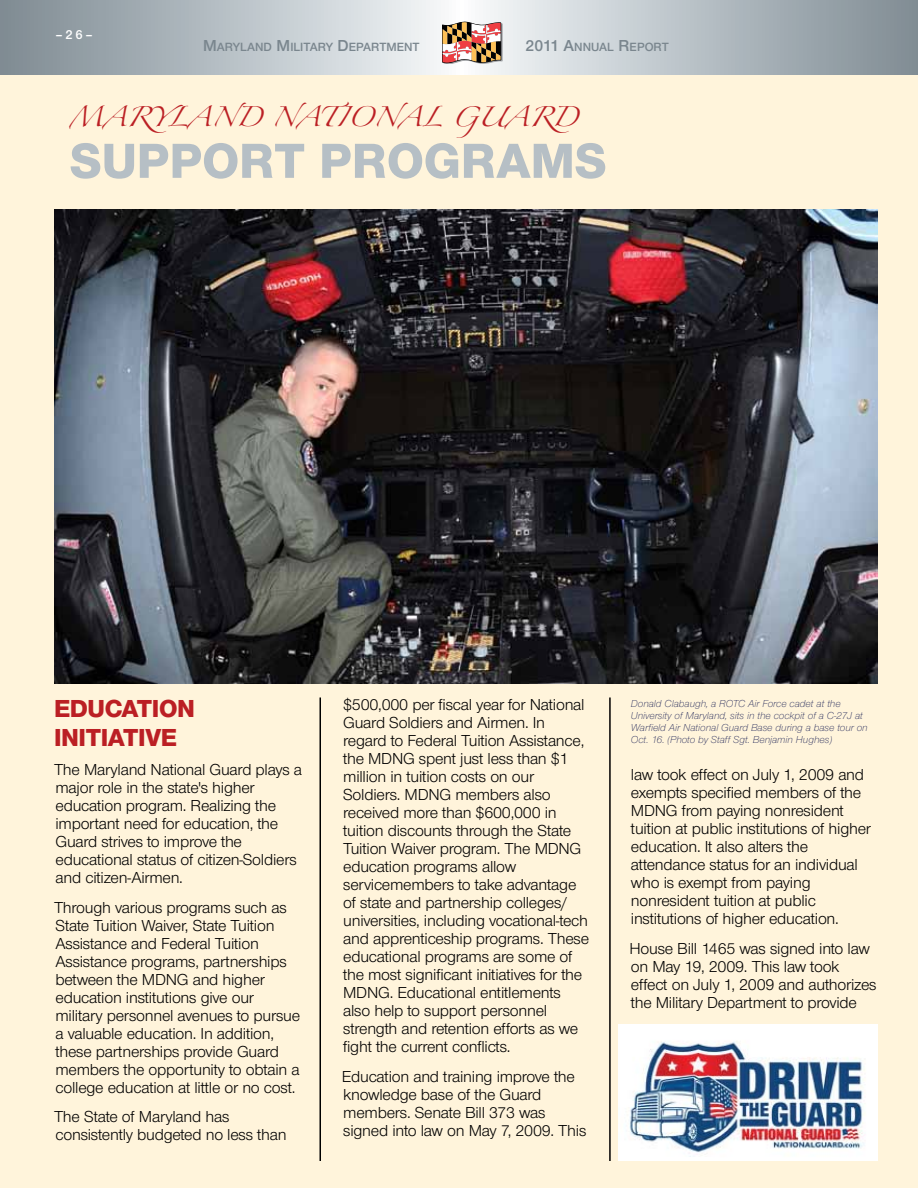
<style>
.page{position:relative;width:918px;height:1188px;background:#fff}
.page>*{position:absolute;margin:0;border:0;box-sizing:border-box;transform-origin:0 0}
.t1{font:800 51px "Nimbus Sans Novus T";color:#b6bfc5}
.t2{font:800 25.5px "Nimbus Sans Novus T";color:#bb1f24}
.t3{font:18px "Zapfino";color:#bb1f24}
.t4{font:16.5px/18px "Nimbus Sans Novus T";letter-spacing:-.015em;color:#000}
.t5{font:600 13.5px "Nimbus Sans Novus T";color:#fff}
.t6{font:600 12.3px "Nimbus Sans Novus T";color:#7a868e}
.t7{font:italic 300 10.5px/12px "Nimbus Sans Novus T";color:#1c2154}
.s1{font-size:16.5px}
</style>
<div class="page">
<div style="left:0;top:27px;width:918px;height:1161px;background:#fff4db"></div>
<svg style="left:0;top:0;width:918px;height:74px;background:#b7c0c5"></svg>
<svg style="left:442px;top:22px;width:60px;height:42px;background:#b38571"></svg>
<img style="left:54px;top:209px;width:824px;height:475px">
<hr style="left:609px;top:698px;width:2px;height:463px;background:#000">
<hr style="left:320px;top:698px;width:1px;height:463px;background:#000">
<img style="left:619px;top:1024px;width:258px;height:137px">
<p class="t5" style="left:56px;top:27px;width:39px">–26–</p>
<p class="t6" style="left:203px;top:40px;width:218px"><span class="s1">M</span>ARYLAND <span class="s1">M</span>ILITARY <span class="s1">D</span>EPARTMENT</p>
<p class="t6" style="left:526px;top:40px;width:145px"><span class="s1">2011 A</span>NNUAL <span class="s1">R</span>EPORT</p>
<p class="t3" style="left:69px;top:110px;width:510px">MARYLAND NATIONAL GUARD</p>
<h1 class="t1" style="left:70px;top:130px;width:498px">SUPPORT PROGRAMS</h1>
<h2 class="t2" style="left:54px;top:694px;width:18px">EDU</h2>
<h2 class="t2" style="left:105px;top:694px;width:33px">CATION</h2>
<h2 class="t2" style="left:54px;top:722px;width:4px">INITIATIVE</h2>
<p class="t4" style="left:54px;top:761px;width:250px">The Maryland National Guard plays a major role in the state's higher education program. Realizing the important need for education, the<br>Guard strives to improve the educational status of citizen-Soldiers and citizen-Airmen.</p>
<p class="t4" style="left:54px;top:898px;width:248px">Through various programs such as State Tuition Waiver, State Tuition Assistance and Federal Tuition Assistance programs, partnerships between the MDNG and higher education institutions give our military personnel avenues to pursue a valuable education. In addition, these partnerships provide Guard members the opportunity to obtain a college education at little or no cost.</p>
<p class="t4" style="left:54px;top:1108px;width:234px">The State of Maryland has consistently budgeted no less than</p>
<p class="t4" style="left:343px;top:696px;width:247px">$500,000 per fiscal year for National Guard Soldiers and Airmen. In regard to Federal Tuition Assistance, the MDNG spent just less than $1 million in tuition costs on our Soldiers. MDNG members also received more than $600,000 in tuition discounts through the State Tuition Waiver program. The MDNG education programs allow servicemembers to take advantage of state and partnership colleges/ universities, including vocational-tech and apprenticeship programs. These educational programs are some of the most significant initiatives for the MDNG. Educational entitlements also help to support personnel strength and retention efforts as we fight the current conflicts.</p>
<p class="t4" style="left:342px;top:1067px;width:246px">Education and training improve the knowledge base of the Guard members. Senate Bill 373 was signed into law on May 7, 2009. This</p>
<p class="t7" style="left:631px;top:698px;width:238px">Donald Clabaugh, a ROTC Air Force cadet at the University of Maryland, sits in the cockpit of a C-27J at Warfield Air National Guard Base during a base tour on Oct. 16. (Photo by Staff Sgt. Benjamin Hughes)</p>
<p class="t4" style="left:631px;top:766px;width:242px">law took effect on July 1, 2009 and exempts specified members of the<br>MDNG from paying nonresident tuition at public institutions of higher education. It also alters the attendance status for an individual who is exempt from paying nonresident tuition at public institutions of higher education.</p>
<p class="t4" style="left:629px;top:939px;width:249px">House Bill 1465 was signed into law on May 19, 2009. This law took effect on July 1, 2009 and authorizes the Military Department to provide</p>
</div>
